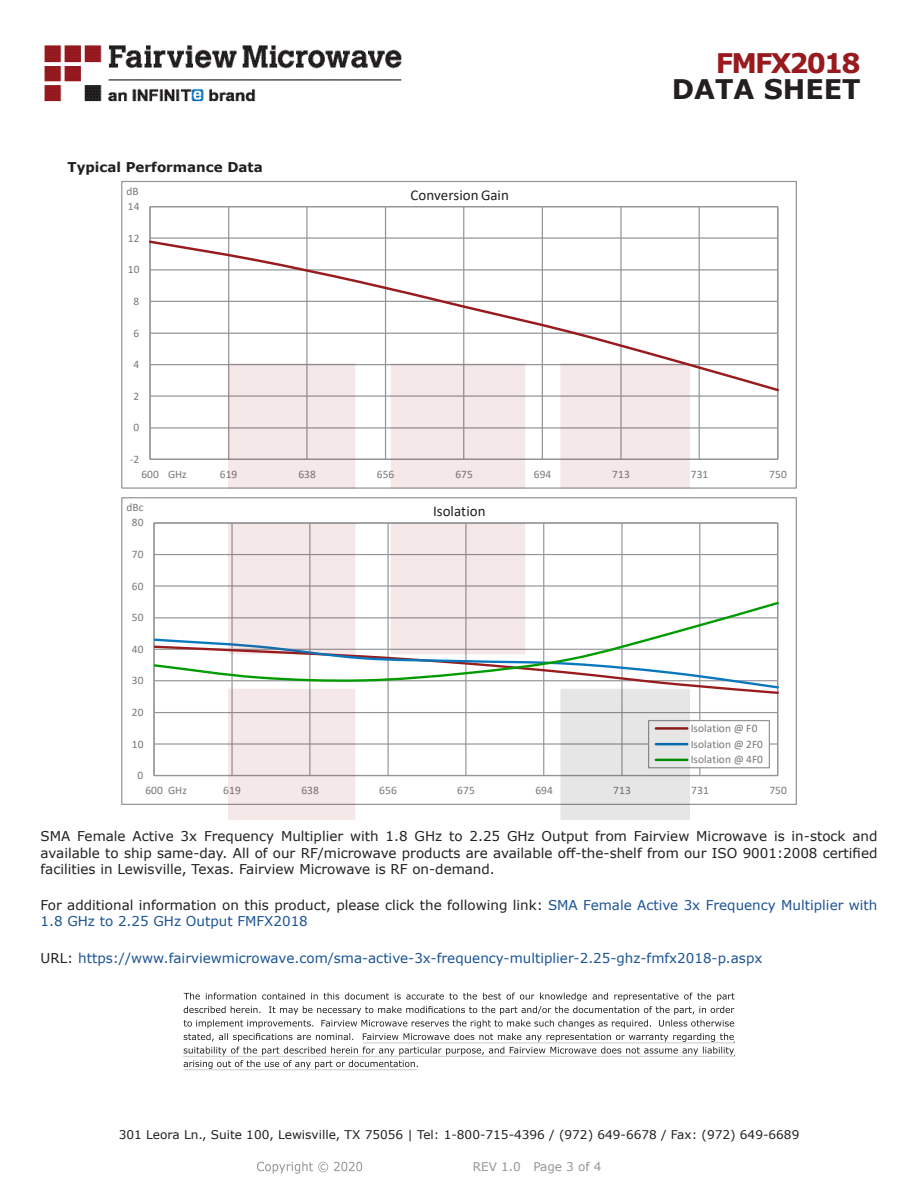
<style>
.page{position:relative;width:918px;height:1188px;background:#fff}
.page>*{position:absolute;margin:0;border:0;box-sizing:border-box;transform-origin:0 0}
.t1{font:700 27px "Verdana";color:#231f20}
.FM{font:700 27px "Verdana";letter-spacing:-.07em;color:#981a1e}
.t2{font:15px "Calibri";color:#231f20}
.t3{font:14.85px "Calibri";letter-spacing:.005em;color:#231f20}
.Web_Description_Para{font:13.5px/16.2px "Verdana";color:#231f20;text-align:justify}
.Web_Description_Para-2{font:13.5px/16.2px "Verdana";color:#1a5392}
.URL_para{font:13.5px "Verdana";color:#1a5392}
.Head2{font:700 13.5px "Verdana";color:#231f20}
.t4{font:12px "Verdana";color:#231f20}
.REV_Info{font:12px "Verdana";color:#939598}
.t5{font:11.4px/15.8px "Calibri";letter-spacing:.01em;color:#76787b}
.s1{color:#231f20}
</style>
<div class="page">
<hr style="left:150px;top:427px;width:628px;height:2px;background:#939598">
<hr style="left:150px;top:395px;width:628px;height:2px;background:#939598">
<hr style="left:150px;top:237px;width:628px;height:2px;background:#939598">
<hr style="left:228px;top:207px;width:1px;height:252px;background:#939598">
<hr style="left:306px;top:207px;width:2px;height:252px;background:#939598">
<hr style="left:385px;top:207px;width:1px;height:252px;background:#939598">
<hr style="left:463px;top:207px;width:1px;height:252px;background:#939598">
<hr style="left:542px;top:207px;width:1px;height:252px;background:#939598">
<hr style="left:620px;top:207px;width:2px;height:252px;background:#939598">
<hr style="left:699px;top:207px;width:1px;height:252px;background:#939598">
<hr style="left:149px;top:207px;width:2px;height:252px;background:#939598">
<svg style="left:150px;top:239px;width:629px;height:154px"></svg>
<hr style="left:154px;top:743px;width:624px;height:2px;background:#939598">
<hr style="left:154px;top:712px;width:624px;height:1px;background:#939598">
<hr style="left:154px;top:585px;width:624px;height:2px;background:#939598">
<hr style="left:154px;top:554px;width:624px;height:1px;background:#939598">
<hr style="left:699px;top:523px;width:1px;height:252px;background:#939598">
<hr style="left:153px;top:523px;width:2px;height:253px;background:#939598">
<svg style="left:154px;top:682px;width:625px;height:13px"></svg>
<svg style="left:154px;top:600px;width:625px;height:82px"></svg>
<div style="left:649px;top:721px;width:120px;height:47px;background:#fff"></div>
<div style="left:648px;top:720px;width:122px;height:48px;border:1px solid #939598"></div>
<svg style="left:184px;top:993px;width:551px;height:76px"></svg>
<hr style="left:363px;top:1042px;width:372px;height:1px;background:#231f20">
<hr style="left:183px;top:1056px;width:551px;height:1px;background:#231f20">
<hr style="left:183px;top:1069px;width:234px;height:1px;background:#231f20">
<img style="left:257px;top:1161px;width:106px;height:13px">
<img style="left:228px;top:364px;width:462px;height:456px">
<img style="left:44px;top:45px;width:358px;height:57px">
<p class="Head2" style="left:68px;top:158px;width:197px">Typical Performance Data</p>
<p class="t5" style="left:126px;top:183px;width:14px">dB</p>
<p class="t5" style="left:128px;top:198px;width:13px">14</p>
<p class="t5" style="left:128px;top:230px;width:13px">12</p>
<p class="t5" style="left:128px;top:261px;width:13px">10</p>
<p class="t5" style="left:134px;top:293px;width:7px">8</p>
<p class="t5" style="left:134px;top:325px;width:7px">6</p>
<p class="t5" style="left:134px;top:356px;width:7px">4</p>
<p class="t5" style="left:134px;top:388px;width:7px">2</p>
<p class="t5" style="left:134px;top:419px;width:7px">0</p>
<p class="t5" style="left:130px;top:451px;width:11px">-2</p>
<p class="t2" style="left:411px;top:184px;width:100px">Conversion Gain</p>
<p class="FM" style="left:716px;top:44px;width:146px">FMFX2018</p>
<p class="t1" style="left:672px;top:70px;width:191px">DATA SHEET</p>
<p class="t5" style="left:168px;top:466px;width:20px">GHz</p>
<p class="t5" style="left:141px;top:466px;width:19px">600</p>
<p class="t5" style="left:220px;top:466px;width:19px">619</p>
<p class="t5" style="left:298px;top:466px;width:19px">638</p>
<p class="t5" style="left:377px;top:466px;width:19px">656</p>
<p class="t5" style="left:455px;top:466px;width:19px">675</p>
<p class="t5" style="left:534px;top:466px;width:19px">694</p>
<p class="t5" style="left:612px;top:466px;width:19px">713</p>
<p class="t5" style="left:691px;top:466px;width:19px">731</p>
<p class="t5" style="left:769px;top:466px;width:19px">750</p>
<p class="t5" style="left:127px;top:499px;width:19px">dBc</p>
<p class="t5" style="left:132px;top:515px;width:13px">80</p>
<p class="t5" style="left:132px;top:546px;width:13px">70</p>
<p class="t5" style="left:132px;top:578px;width:13px">60</p>
<p class="t5" style="left:132px;top:609px;width:13px">50</p>
<p class="t5" style="left:132px;top:641px;width:13px">40</p>
<p class="t5" style="left:132px;top:672px;width:13px">30</p>
<p class="t5" style="left:132px;top:704px;width:13px">20</p>
<p class="t5" style="left:132px;top:736px;width:13px">10</p>
<p class="t5" style="left:138px;top:767px;width:7px">0</p>
<p class="t3" style="left:433px;top:501px;width:54px">Isolation</p>
<p class="t5" style="left:691px;top:720px;width:74px">Isolation @ F0<br>Isolation @ 2F0<br>Isolation @ 4F0</p>
<p class="t5" style="left:168px;top:782px;width:20px">GHz</p>
<p class="t5" style="left:145px;top:782px;width:19px">600</p>
<p class="t5" style="left:223px;top:782px;width:19px">619</p>
<p class="t5" style="left:301px;top:782px;width:19px">638</p>
<p class="t5" style="left:379px;top:782px;width:19px">656</p>
<p class="t5" style="left:457px;top:782px;width:19px">675</p>
<p class="t5" style="left:535px;top:782px;width:19px">694</p>
<p class="t5" style="left:613px;top:782px;width:19px">713</p>
<p class="t5" style="left:691px;top:782px;width:19px">731</p>
<p class="t5" style="left:769px;top:782px;width:19px">750</p>
<p class="Web_Description_Para" style="left:40px;top:828px;width:839px">SMA Female Active 3x Frequency Multiplier with 1.8 GHz to 2.25 GHz Output from Fairview Microwave is in-stock and available to ship same-day. All of our RF/microwave products are available off-the-shelf from our ISO 9001:2008 certified facilities in Lewisville, Texas. Fairview Microwave is RF on-demand.</p>
<p class="Web_Description_Para-2" style="left:40px;top:897px;width:838px"><span class="s1">For additional information on this product, please click the following link:</span> SMA Female Active 3x Frequency Multiplier with<br>1.8 GHz to 2.25 GHz Output FMFX2018</p>
<p class="URL_para" style="left:40px;top:949px;width:723px"><span class="s1">URL:</span> https://www.fairviewmicrowave.com/sma-active-3x-frequency-multiplier-2.25-ghz-fmfx2018-p.aspx</p>
<p class="t4" style="left:119px;top:1126px;width:682px">301 Leora Ln., Suite 100, Lewisville, TX 75056 | Tel: 1-800-715-4396 / (972) 649-6678 / Fax: (972) 649-6689</p>
<p class="REV_Info" style="left:473px;top:1158px;width:130px">REV 1.0 Page 3 of 4</p>
</div>
